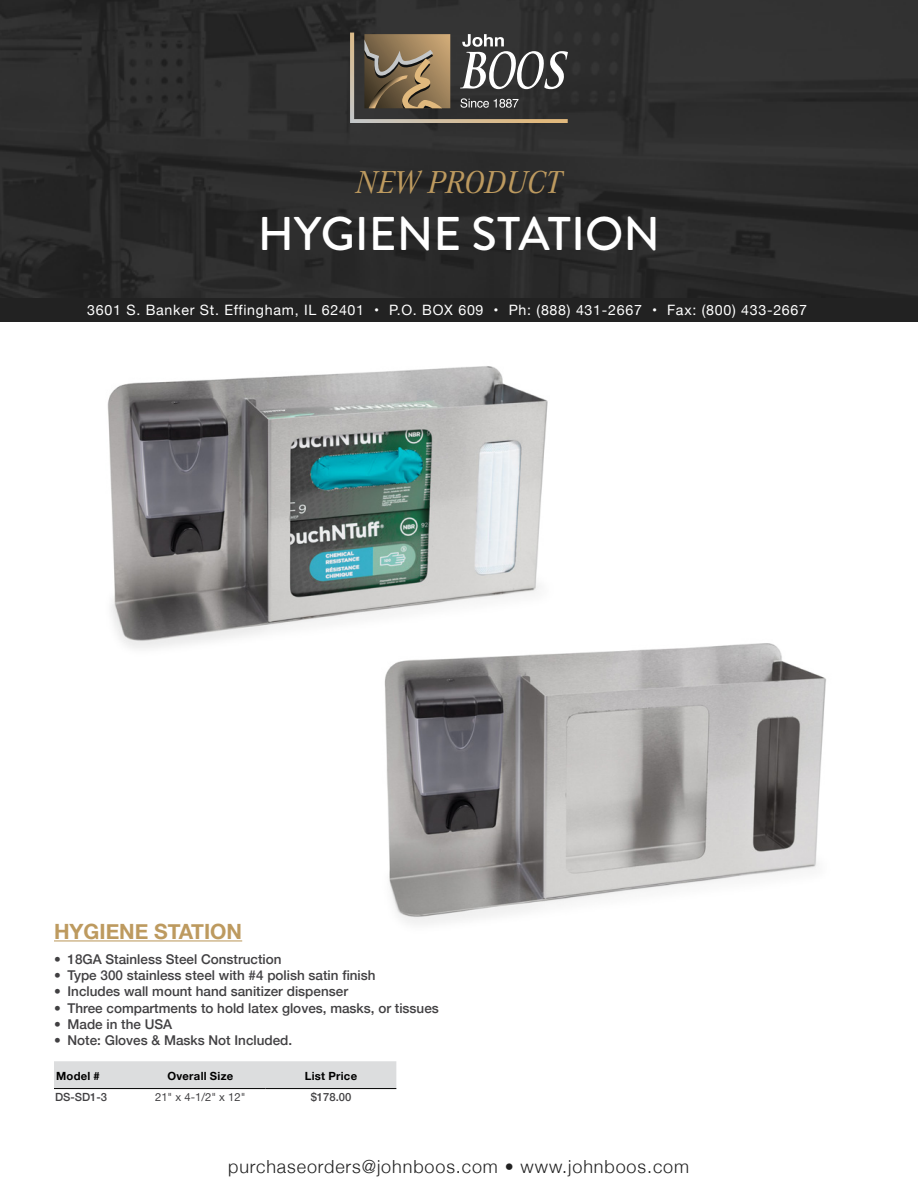
<style>
.page{position:relative;width:918px;height:1188px;background:#fff}
.page>*{position:absolute;margin:0;border:0;box-sizing:border-box;transform-origin:0 0}
.t1{font:500 47.25px "Brandon Grotesque";color:#fff}
.t2{font:italic 32.85px "Corporate A";color:#bd9a5f}
.t3{font:700 21px "Helvetica Neue";color:#bd9a5f}
.t4{font:300 18px "Helvetica Neue";letter-spacing:.05em;color:#222}
.t5{font:14.25px "Helvetica Neue";letter-spacing:.05em;color:#fff}
.t6{font:500 13.5px "Helvetica Neue";color:#414042}
.t7{font:700 11.25px "Helvetica Neue";letter-spacing:.025em;color:#000}
.t8{font:500 11.25px "Helvetica Neue";color:#414042}
.t9{font:11.25px "Helvetica Neue";color:#414042}
</style>
<div class="page">
<img style="left:0;top:0;width:918px;height:298px">
<svg style="left:350px;top:33px;width:218px;height:90px;background:#6a6256"></svg>
<img style="left:107px;top:366px;width:441px;height:282px">
<img style="left:366px;top:635px;width:460px;height:289px">
<hr style="left:54px;top:940px;width:188px;height:1px;background:#bd9a5f">
<div style="left:54px;top:1061px;width:342px;height:27px;background:#dcddde"></div>
<hr style="left:54px;top:1088px;width:81px;height:1px;background:#000">
<hr style="left:135px;top:1088px;width:131px;height:1px;background:#000">
<hr style="left:266px;top:1088px;width:130px;height:1px;background:#000">
<div style="left:0;top:298px;width:918px;height:24px;background:#222"></div>
<p class="t2" style="left:356px;top:160px;width:208px">NEW PRODUCT</p>
<p class="t1" style="left:258px;top:201px;width:404px">HYGIENE STATION</p>
<p class="t5" style="left:87px;top:300px;width:721px">3601 S. Banker St. Effingham, IL 62401 • P.O. BOX 609 • Ph: (888) 431-2667 • Fax: (800) 433-2667</p>
<p class="t3" style="left:54px;top:915px;width:190px">HYGIENE STATION</p>
<p class="t6" style="left:54px;top:948px;width:229px">• 18GA Stainless Steel Construction</p>
<p class="t6" style="left:54px;top:965px;width:323px">• Type 300 stainless steel with #4 polish satin finish</p>
<p class="t6" style="left:54px;top:981px;width:296px">• Includes wall mount hand sanitizer dispenser</p>
<p class="t6" style="left:54px;top:997px;width:386px">• Three compartments to hold latex gloves, masks, or tissues</p>
<p class="t6" style="left:54px;top:1013px;width:120px">• Made in the USA</p>
<p class="t6" style="left:54px;top:1029px;width:240px">• Note: Gloves &amp; Masks Not Included.</p>
<p class="t7" style="left:56px;top:1068px;width:45px">Model #</p>
<p class="t7" style="left:168px;top:1068px;width:67px">Overall Size</p>
<p class="t7" style="left:305px;top:1068px;width:54px">List Price</p>
<p class="t8" style="left:55px;top:1088px;width:54px">DS-SD1-3</p>
<p class="t9" style="left:155px;top:1089px;width:92px">21" x 4-1/2" x 12"</p>
<p class="t8" style="left:311px;top:1088px;width:42px">$178.00</p>
<p class="t4" style="left:228px;top:1152px;width:463px">purchaseorders@johnboos.com • www.johnboos.com</p>
</div>
